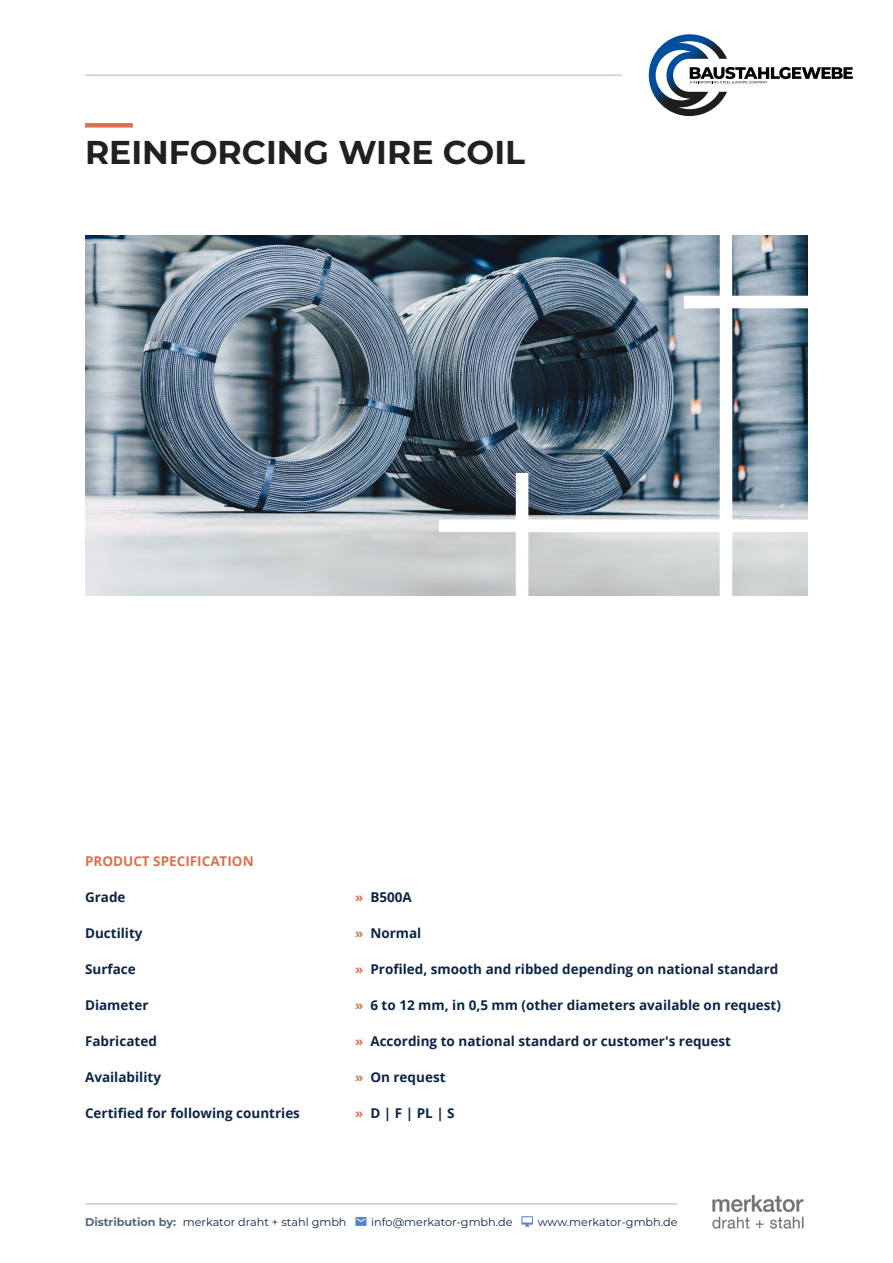
<style>
.page{position:relative;width:893px;height:1263px;background:#fff}
.page>*{position:absolute;margin:0;border:0;box-sizing:border-box;transform-origin:0 0}
.Headline_Versalien__22pt{font:700 33px "Montserrat";color:#231f20}
.Fließtext__9pt__bold{font:700 13.5px "Open Sans";color:#0c2548}
.Fließtext__9pt__bold-2{font:700 13.5px "Open Sans";color:#d5734f}
.t1{font:11.25px "Montserrat";color:#0c2548}
.s1{color:#d5734f}
.s2{font-weight:700;color:#56687d}
</style>
<div class="page">
<img style="left:85px;top:236px;width:354px;height:360px">
<hr style="left:85px;top:74px;width:537px;height:2px;background:#c9cdd5">
<div style="left:85px;top:123px;width:48px;height:5px;background:#d5734f"></div>
<img style="left:712px;top:1195px;width:92px;height:33px">
<hr style="left:85px;top:1203px;width:592px;height:1px;background:#c9cdd5">
<svg style="left:649px;top:34px;width:204px;height:82px"></svg>
<svg style="left:355px;top:1217px;width:11px;height:9px"></svg>
<svg style="left:521px;top:1216px;width:12px;height:11px"></svg>
<svg style="left:439px;top:235px;width:369px;height:361px;background:#83919c"></svg>
<p class="Headline_Versalien__22pt" style="left:85px;top:128px;width:442px">REINFORCING WIRE COIL</p>
<p class="Fließtext__9pt__bold-2" style="left:85px;top:851px;width:170px">PRODUCT SPECIFICATION</p>
<p class="Fließtext__9pt__bold" style="left:85px;top:887px;width:42px">Grade</p>
<p class="Fließtext__9pt__bold" style="left:355px;top:887px;width:58px"><span class="s1">»</span> B500A</p>
<p class="Fließtext__9pt__bold" style="left:85px;top:923px;width:59px">Ductility</p>
<p class="Fließtext__9pt__bold" style="left:355px;top:923px;width:68px"><span class="s1">»</span> Normal</p>
<p class="Fließtext__9pt__bold" style="left:85px;top:959px;width:52px">Surface</p>
<p class="Fließtext__9pt__bold" style="left:355px;top:959px;width:425px"><span class="s1">»</span> Profiled, smooth and ribbed depending on national standard</p>
<p class="Fließtext__9pt__bold" style="left:85px;top:995px;width:65px">Diameter</p>
<p class="Fließtext__9pt__bold" style="left:355px;top:995px;width:427px"><span class="s1">»</span> 6 to 12 mm, in 0,5 mm (other diameters available on request)</p>
<p class="Fließtext__9pt__bold" style="left:85px;top:1031px;width:73px">Fabricated</p>
<p class="Fließtext__9pt__bold" style="left:355px;top:1031px;width:377px"><span class="s1">»</span> According to national standard or customer's request</p>
<p class="Fließtext__9pt__bold" style="left:85px;top:1067px;width:77px">Availability</p>
<p class="Fließtext__9pt__bold" style="left:355px;top:1067px;width:92px"><span class="s1">»</span> On request</p>
<p class="Fließtext__9pt__bold" style="left:85px;top:1103px;width:216px">Certified for following countries</p>
<p class="Fließtext__9pt__bold" style="left:355px;top:1103px;width:101px"><span class="s1">»</span> D | F | PL | S</p>
<p class="t1" style="left:85px;top:1214px;width:263px"><span class="s2">Distribution by:</span> merkator draht + stahl gmbh</p>
<p class="t1" style="left:371px;top:1214px;width:143px">info@merkator-gmbh.de</p>
<p class="t1" style="left:538px;top:1214px;width:141px">www.merkator-gmbh.de</p>
</div>
